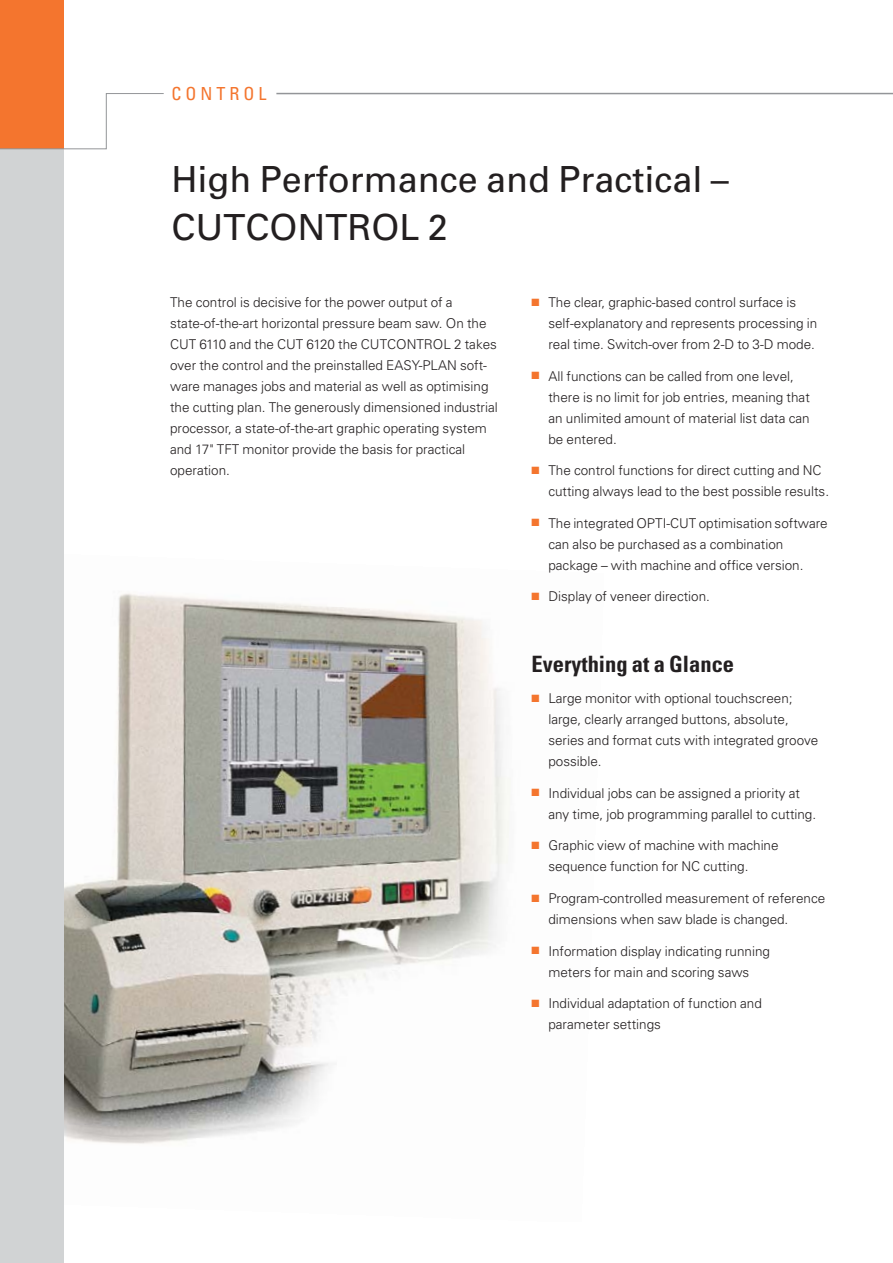
<style>
.page{position:relative;width:893px;height:1263px;background:#fff}
.page>*{position:absolute;margin:0;border:0;box-sizing:border-box;transform-origin:0 0}
.t1{font:36px/48px "Univers";color:#231f20}
.t2{font:700 condensed 22.5px "Univers";color:#231f20}
.t3{font:condensed 18px "Univers";letter-spacing:.22em;color:#f4752e}
.t4{font:300 13.5px/21px "Univers";color:#231f20}
.s1{color:#f4752e}
</style>
<div class="page">
<img style="left:64px;top:593px;width:446px;height:551px">
<div style="left:0;top:149px;width:64px;height:1114px;background:#d1d3d4"></div>
<div style="left:0;top:0;width:64px;height:149px;background:#f4752e"></div>
<svg style="left:0;top:93px;width:164px;height:57px"></svg>
<svg style="left:275px;top:92px;width:618px;height:526px"></svg>
<h3 class="t3" style="left:172px;top:87px;width:96px">CONTROL</h3>
<h1 class="t1" style="left:172px;top:158px;width:559px">High Performance and Practical –<br>CUTCONTROL 2</h1>
<p class="t4" style="left:170px;top:293px;width:329px">The control is decisive for the power output of a state-of-the-art horizontal pressure beam saw. On the CUT 6110 and the CUT 6120 the CUTCONTROL 2 takes over the control and the preinstalled EASY-PLAN soft&shy;ware manages jobs and material as well as optimising the cutting plan. The generously dimensioned industrial processor, a state-of-the-art graphic operating system and 17" TFT monitor provide the basis for practical operation.</p>
<p class="t4" style="left:548px;top:293px;width:270px;text-indent:-17px"><span class="s1">■</span> The clear, graphic-based control surface is self-explanatory and represents processing in real time. Switch-over from 2-D to 3-D mode.</p>
<p class="t4" style="left:548px;top:367px;width:263px;text-indent:-17px"><span class="s1">■</span> All functions can be called from one level, there is no limit for job entries, meaning that an unlimited amount of material list data can be entered.</p>
<p class="t4" style="left:548px;top:461px;width:282px;text-indent:-17px"><span class="s1">■</span> The control functions for direct cutting and NC cutting always lead to the best possible results.</p>
<p class="t4" style="left:548px;top:514px;width:281px;text-indent:-17px"><span class="s1">■</span> The integrated OPTI-CUT optimisation software can also be purchased as a combination package – with machine and office version.</p>
<p class="t4" style="left:531px;top:587px;width:180px"><span class="s1">■</span> Display of veneer direction.</p>
<h2 class="t2" style="left:531px;top:656px;width:204px">Everything at a Glance</h2>
<p class="t4" style="left:548px;top:689px;width:272px;text-indent:-17px"><span class="s1">■</span> Large monitor with optional touchscreen; large, clearly arranged buttons, absolute, series and format cuts with integrated groove possible.</p>
<p class="t4" style="left:548px;top:784px;width:269px;text-indent:-17px"><span class="s1">■</span> Individual jobs can be assigned a priority at any time, job programming parallel to cutting.</p>
<p class="t4" style="left:548px;top:836px;width:232px;text-indent:-17px"><span class="s1">■</span> Graphic view of machine with machine sequence function for NC cutting.</p>
<p class="t4" style="left:548px;top:889px;width:278px;text-indent:-17px"><span class="s1">■</span> Program-controlled measurement of reference dimensions when saw blade is changed.</p>
<p class="t4" style="left:531px;top:941px;width:240px;text-align:center"><span class="s1">■</span> Information display indicating running meters for main and scoring saws</p>
<p class="t4" style="left:548px;top:994px;width:215px;text-indent:-17px"><span class="s1">■</span> Individual adaptation of function and parameter settings</p>
</div>
